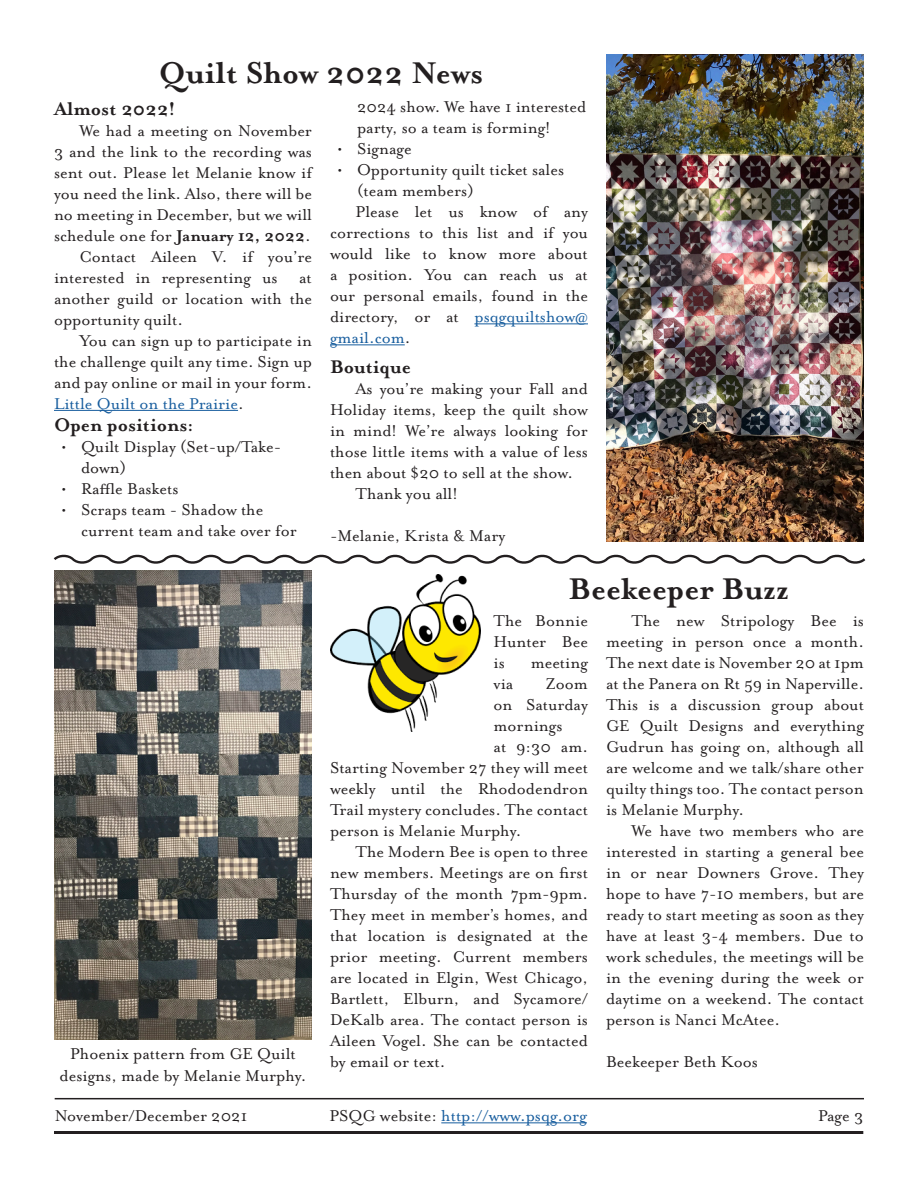
<style>
.page{position:relative;width:918px;height:1188px;background:#fff}
.page>*{position:absolute;margin:0;border:0;box-sizing:border-box;transform-origin:0 0}
.Headline{font:700 34.35px "Mrs Eaves OT";color:#231f20}
.Emphasized_body_copy{font:700 21px "Mrs Eaves OT";color:#231f20}
.Body_copy{font:700 21px "Mrs Eaves OT";color:#231f20}
.Body_copy-2{font:18px/21px "Mrs Eaves OT";color:#231f20;text-align:justify}
.t1{font:18px "Mrs Eaves OT";color:#175d9e}
.s1{font-weight:700}
.s2{color:#175d9e}
.s3{color:#231f20}
</style>
<div class="page">
<hr style="left:441px;top:1123px;width:146px;height:1px;background:#175d9e">
<hr style="left:55px;top:1098px;width:809px;height:1px;background:#231f20">
<hr style="left:54px;top:1131px;width:809px;height:3px;background:#231f20">
<img style="left:330px;top:575px;width:150px;height:157px">
<hr style="left:54px;top:410px;width:184px;height:1px;background:#175d9e">
<hr style="left:474px;top:324px;width:114px;height:1px;background:#175d9e">
<hr style="left:330px;top:345px;width:75px;height:1px;background:#175d9e">
<svg style="left:53px;top:554px;width:813px;height:10px"></svg>
<img style="left:606px;top:54px;width:258px;height:487px">
<img style="left:54px;top:570px;width:258px;height:470px">
<p class="Headline" style="left:159px;top:54px;width:326px">Quilt Show 2022 News</p>
<p class="Emphasized_body_copy" style="left:54px;top:97px;width:123px">Almost 2022!</p>
<p class="Body_copy-2" style="left:54px;top:120px;width:260px;text-indent:26px">We had a meeting on November 3 and the link to the recording was sent out. Please let Melanie know if you need the link. Also, there will be no meeting in December, but we will schedule one for <span class="s1">January 12, 2022</span>.</p>
<p class="Body_copy-2" style="left:54px;top:246px;width:260px;text-indent:26px">Contact Aileen V. if you’re interested in representing us at another guild or location with the opportunity quilt.</p>
<p class="Body_copy-2" style="left:54px;top:330px;width:260px;text-indent:26px">You can sign up to participate in the challenge quilt any time. Sign up and pay online or mail in your form.<br><span class="s2">Little Quilt on the Prairie</span>.</p>
<p class="Body_copy" style="left:54px;top:414px;width:141px">Open positions:</p>
<p class="Body_copy-2" style="left:81px;top:437px;width:202px;text-indent:-20px">• Quilt Display (Set-up/Take&shy;down)</p>
<p class="Body_copy-2" style="left:62px;top:479px;width:119px">• Raffle Baskets</p>
<p class="Body_copy-2" style="left:81px;top:500px;width:217px;text-indent:-20px">• Scraps team - Shadow the current team and take over for</p>
<p class="Body_copy-2" style="left:60px;top:1043px;width:248px;line-height:21.6px;text-align:center">Phoenix pattern from GE Quilt designs, made by Melanie Murphy.</p>
<p class="Body_copy-2" style="left:357px;top:97px;width:231px">2024 show. We have 1 interested party, so a team is forming!</p>
<p class="Body_copy-2" style="left:338px;top:139px;width:76px">• Signage</p>
<p class="Body_copy-2" style="left:357px;top:160px;width:209px;text-indent:-20px">• Opportunity quilt ticket sales (team members)</p>
<p class="Body_copy-2" style="left:330px;top:202px;width:260px;text-indent:26px">Please let us know of any corrections to this list and if you would like to know more about a position. You can reach us at our personal emails, found in the directory, or at <span class="s2">psqgquiltshow@ gmail.com</span>.</p>
<p class="Emphasized_body_copy" style="left:330px;top:355px;width:82px">Boutique</p>
<p class="Body_copy-2" style="left:330px;top:378px;width:260px;text-indent:26px">As you’re making your Fall and Holiday items, keep the quilt show in mind! We’re always looking for those little items with a value of less then about $20 to sell at the show.</p>
<p class="Body_copy-2" style="left:356px;top:483px;width:104px">Thank you all!</p>
<p class="Body_copy-2" style="left:330px;top:525px;width:177px">-Melanie, Krista &amp; Mary</p>
<p class="Headline" style="left:569px;top:570px;width:222px">Beekeeper Buzz</p>
<p class="Body_copy-2" style="left:494px;top:611px;width:96px">The Bonnie Hunter Bee is</p>
<p class="Body_copy-2" style="left:531px;top:653px;width:59px">meeting</p>
<p class="Body_copy-2" style="left:494px;top:674px;width:21px">via</p>
<p class="Body_copy-2" style="left:546px;top:674px;width:44px">Zoom</p>
<p class="Body_copy-2" style="left:494px;top:695px;width:96px">on Saturday</p>
<p class="Body_copy-2" style="left:494px;top:716px;width:70px">mornings</p>
<p class="Body_copy-2" style="left:494px;top:737px;width:96px">at 9:30 am.</p>
<p class="Body_copy-2" style="left:330px;top:758px;width:259px">Starting November 27 they will meet</p>
<p class="Body_copy-2" style="left:330px;top:779px;width:259px">weekly until the Rhododendron</p>
<p class="Body_copy-2" style="left:330px;top:800px;width:259px">Trail mystery concludes. The contact</p>
<p class="Body_copy-2" style="left:330px;top:821px;width:193px">person is Melanie Murphy.</p>
<p class="Body_copy-2" style="left:330px;top:842px;width:260px;text-indent:26px">The Modern Bee is open to three new members. Meetings are on first Thursday of the month 7pm-9pm.<br>They meet in member’s homes, and that location is designated at the prior meeting. Current members are located in Elgin, West Chicago, Bartlett, Elburn, and Sycamore/ DeKalb area. The contact person is Aileen Vogel. She can be contacted by email or text.</p>
<p class="Body_copy-2" style="left:606px;top:611px;width:260px;text-indent:26px">The new Stripology Bee is meeting in person once a month.<br>The next date is November 20 at 1pm at the Panera on Rt 59 in Naperville.<br>This is a discussion group about GE Quilt Designs and everything Gudrun has going on, although all are welcome and we talk/share other quilty things too. The contact person is Melanie Murphy.</p>
<p class="Body_copy-2" style="left:606px;top:821px;width:260px;text-indent:26px">We have two members who are interested in starting a general bee in or near Downers Grove. They hope to have 7-10 members, but are ready to start meeting as soon as they have at least 3-4 members. Due to work schedules, the meetings will be in the evening during the week or daytime on a weekend. The contact person is Nanci McAtee.</p>
<p class="Body_copy-2" style="left:606px;top:1052px;width:154px">Beekeeper Beth Koos</p>
<p class="Body_copy-2" style="left:55px;top:1106px;width:194px">November/December 2021</p>
<p class="t1" style="left:329px;top:1106px;width:259px"><span class="s3">PSQG website:</span> http://www.psqg.org</p>
<p class="Body_copy-2" style="left:818px;top:1106px;width:47px">Page 3</p>
</div>
